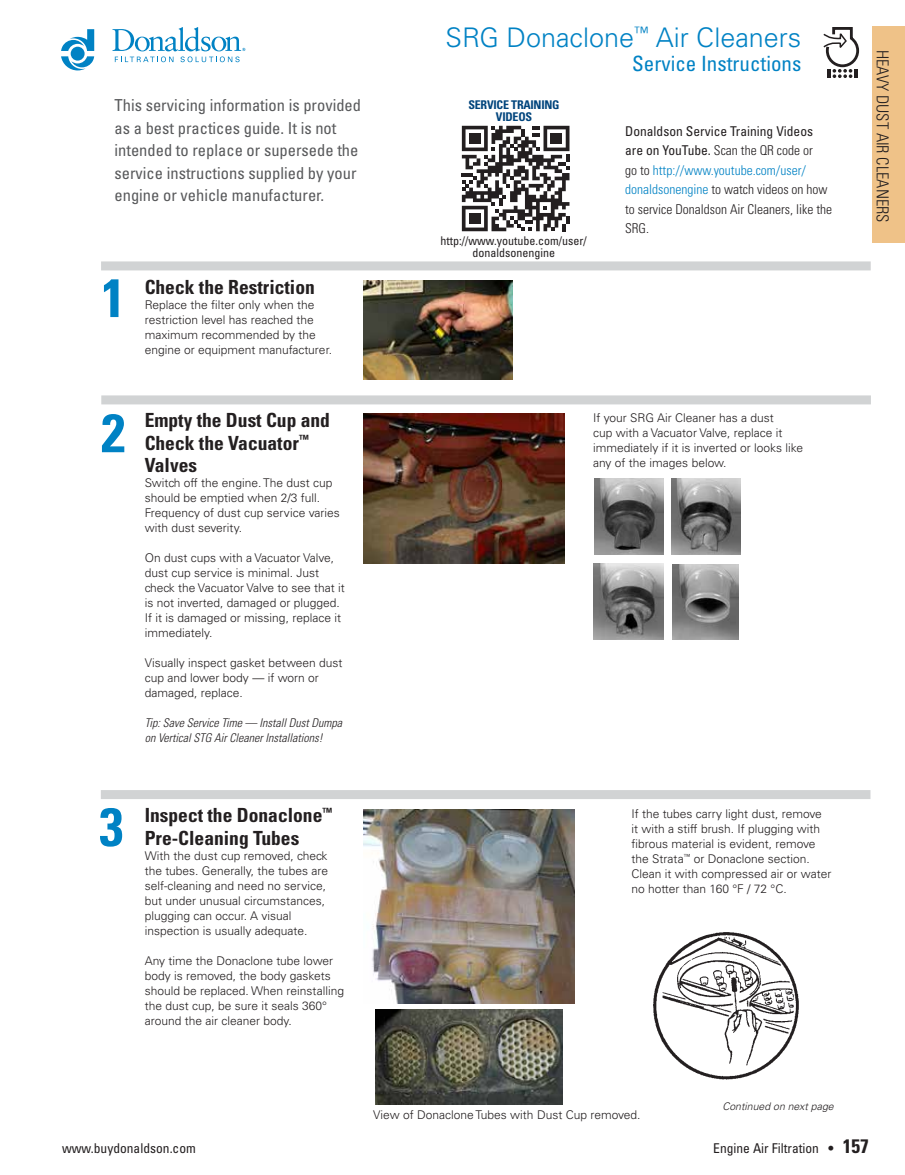
<style>
.page{position:relative;width:905px;height:1175px;background:#fff}
.page>*{position:absolute;margin:0;border:0;box-sizing:border-box;transform-origin:0 0}
.t1{font:700 condensed 54px "Univers LT Std";color:#0082c4}
.t2{font:300 27px "Univers LT Std";color:#0082c4}
.t3{font:condensed 21px "Univers LT Std";color:#0082c4}
.t4{font:700 condensed 19.5px/22.5px "Univers LT Std";color:#231f20}
.t5{font:condensed 16.5px/22.5px "Univers LT Std";color:#58595b}
.t6{font:300 condensed 16.5px "Univers LT Std";color:#231f20}
.t7{font:300 condensed 13.5px/19.5px "Univers LT Std";color:#231f20}
.t8{font:condensed 13.5px "Univers LT Std";color:#231f20}
.t9{font:300 12px/15px "Univers LT Std";color:#231f20}
.t10{font:italic 300 condensed 12px/15px "Univers LT Std";color:#231f20}
.t11{font:condensed 12px/12px "Univers LT Std";color:#231f20;text-align:center}
.t12{font:700 condensed 12px/12px "Univers LT Std";letter-spacing:-.02em;color:#00447c;text-align:center}
.t13{font:italic 300 10.5px "Univers LT Std";color:#231f20}
.s1{font-weight:400}
.s2{color:#0082c4}
.s3{font-weight:700}
.s4{font-weight:700;font-size:19.5px}
</style>
<div class="page">
<svg style="left:61px;top:29px;width:33px;height:41px"></svg>
<svg style="left:112px;top:27px;width:133px;height:35px"></svg>
<div style="left:872px;top:27px;width:32px;height:216px;background:#efc288"></div>
<svg style="left:823px;top:27px;width:37px;height:51px"></svg>
<div style="left:101px;top:395px;width:769px;height:9px;background:#d1d3d4"></div>
<div style="left:101px;top:790px;width:769px;height:9px;background:#d1d3d4"></div>
<div style="left:101px;top:261px;width:769px;height:9px;background:#d1d3d4"></div>
<img style="left:363px;top:280px;width:149px;height:99px">
<img style="left:671px;top:479px;width:69px;height:75px">
<img style="left:593px;top:564px;width:70px;height:75px">
<img style="left:672px;top:564px;width:66px;height:75px">
<img style="left:594px;top:479px;width:69px;height:75px">
<img style="left:363px;top:413px;width:201px;height:151px">
<img style="left:376px;top:1009px;width:186px;height:95px">
<img style="left:653px;top:932px;width:146px;height:148px">
<img style="left:363px;top:809px;width:211px;height:194px">
<svg style="left:462px;top:126px;width:107px;height:105px"></svg>
<h2 class="t2" style="left:445px;top:21px;width:357px">SRG Donaclone<sup>™</sup> Air Cleaners</h2>
<h3 class="t3" style="left:632px;top:50px;width:171px">Service Instructions</h3>
<h3 class="t5" style="left:114px;top:94px;width:248px">This servicing information is provided as a best practices guide. It is not intended to replace or supersede the service instructions supplied by your engine or vehicle manufacturer.</h3>
<p class="t12" style="left:468px;top:99px;width:93px">SERVICE TRAINING<br>VIDEOS</p>
<p class="t11" style="left:440px;top:235px;width:148px">http://www.youtube.com/user/ donaldsonengine</p>
<h1 class="t1" style="left:101px;top:265px;width:25px">1</h1>
<h3 class="t4" style="left:145px;top:275px;width:172px">Check the Restriction</h3>
<p class="t9" style="left:145px;top:297px;width:189px">Replace the filter only when the restriction level has reached the maximum recommended by the engine or equipment manufacturer.</p>
<p class="t7" style="left:625px;top:121px;width:208px"><span class="s1">Donaldson Service Training Videos are on YouTube.</span> Scan the QR code or<br>go to <span class="s2">http://www.youtube.com/user/ donaldsonengine</span> to watch videos on how to service Donaldson Air Cleaners, like the<br>SRG.</p>
<h1 class="t1" style="left:101px;top:400px;width:25px">2</h1>
<h3 class="t4" style="left:145px;top:409px;width:187px">Empty the Dust Cup and<br>Check the Vacuator<sup>™<br></sup>Valves</h3>
<p class="t9" style="left:145px;top:475px;width:196px">Switch off the engine. The dust cup should be emptied when 2/3 full.<br>Frequency of dust cup service varies with dust severity.</p>
<p class="t9" style="left:145px;top:550px;width:202px">On dust cups with a Vacuator Valve, dust cup service is minimal. Just check the Vacuator Valve to see that it is not inverted, damaged or plugged.<br>If it is damaged or missing, replace it immediately.</p>
<p class="t9" style="left:145px;top:655px;width:199px">Visually inspect gasket between dust cup and lower body — if worn or damaged, replace.</p>
<p class="t10" style="left:145px;top:715px;width:199px">Tip: Save Service Time — Install Dust Dumpa on Vertical STG Air Cleaner Installations!</p>
<h1 class="t1" style="left:99px;top:793px;width:25px">3</h1>
<h3 class="t4" style="left:145px;top:804px;width:189px">Inspect the Donaclone<sup>™<br></sup>Pre-Cleaning Tubes</h3>
<p class="t9" style="left:145px;top:848px;width:185px">With the dust cup removed, check the tubes. Generally, the tubes are self-cleaning and need no service, but under unusual circumstances, plugging can occur. A visual inspection is usually adequate.</p>
<p class="t9" style="left:145px;top:953px;width:201px">Any time the Donaclone tube lower body is removed, the body gaskets should be replaced. When reinstalling the dust cup, be sure it seals 360° around the air cleaner body.</p>
<p class="t9" style="left:593px;top:410px;width:211px">If your SRG Air Cleaner has a dust<br>cup with a Vacuator Valve, replace it immediately if it is inverted or looks like any of the images below.</p>
<p class="t9" style="left:631px;top:806px;width:201px">If the tubes carry light dust, remove it with a stiff brush. If plugging with fibrous material is evident, remove the Strata<sup>™</sup> or Donaclone section.<br>Clean it with compressed air or water no hotter than 160 °F / 72 °C.</p>
<h3 class="t6" style="left:892px;top:50px;width:174px;rotate:90deg">HEAVY DUST AIR CLEANERS</h3>
<p class="t9" style="left:373px;top:1106px;width:269px">View of Donaclone Tubes with Dust Cup removed.</p>
<p class="t13" style="left:722px;top:1099px;width:113px">Continued on next page</p>
<p class="t8" style="left:62px;top:1139px;width:135px">www.buydonaldson.com</p>
<p class="t8" style="left:713px;top:1139px;width:157px">Engine Air Filtration <span class="s3">•</span> <span class="s4">157</span></p>
</div>
